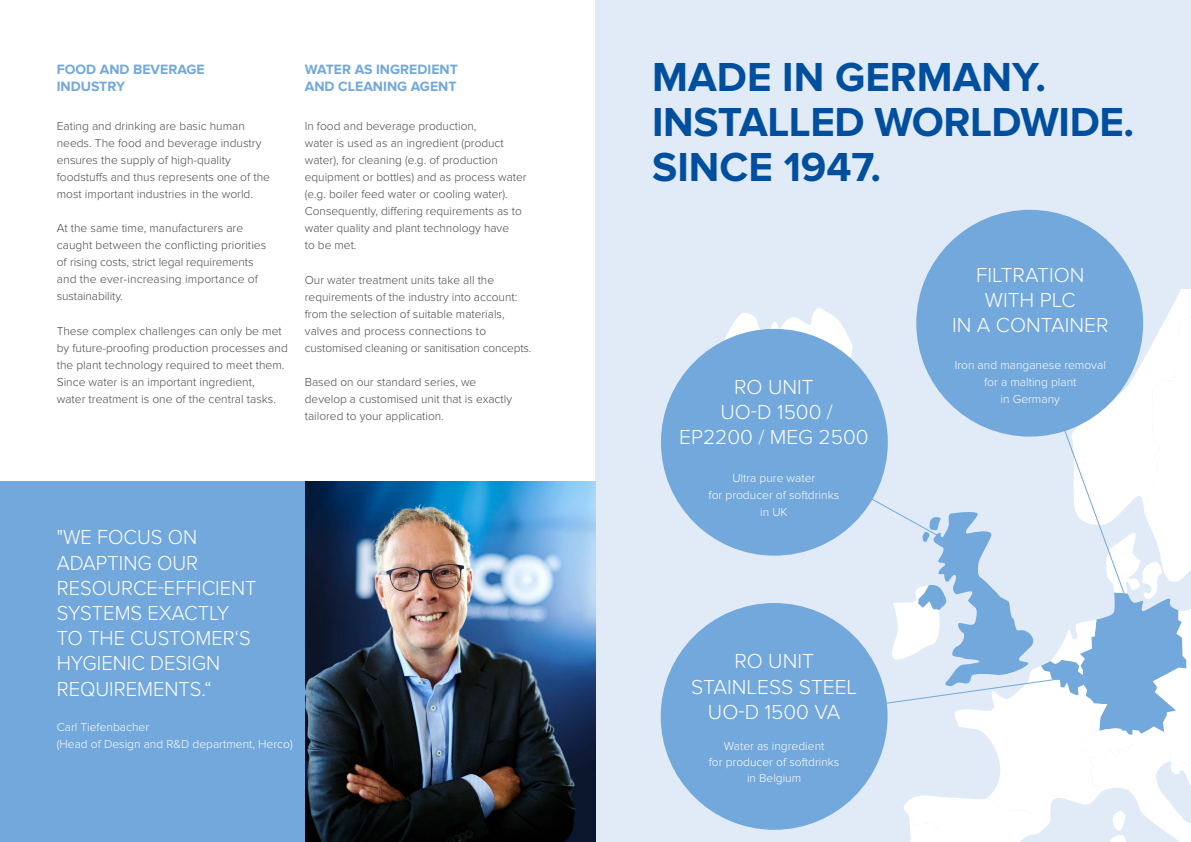
<style>
.page{position:relative;width:1191px;height:842px;background:#fff}
.page>*{position:absolute;margin:0;border:0;box-sizing:border-box;transform-origin:0 0}
.t1{font:700 42px/45.4px "Proxima Nova";color:#004f9f}
.t2{font:300 21px/25.2px "Proxima Nova";color:#fff;scale:.96 1}
.t3{font:300 21px/25.2px "Proxima Nova";color:#fff;text-align:center}
.t4{font:700 14px/17px "Proxima Nova";color:#72a8db}
.t5{font:300 12px/17px "Proxima Nova";color:#4a4a49}
.t6{font:300 12px/17px "Proxima Nova";color:#fff;text-align:center}
</style>
<div class="page">
<div style="left:595px;top:0;width:596px;height:842px;background:#e0ebf7"></div>
<img style="left:305px;top:482px;width:290px;height:360px">
<div style="left:0;top:482px;width:305px;height:360px;background:#72a8db"></div>
<div style="left:660px;top:603px;width:227px;height:227px;background:#72a8db;border-radius:50%"></div>
<div style="left:916px;top:210px;width:227px;height:227px;background:#72a8db;border-radius:50%"></div>
<div style="left:661px;top:329px;width:226px;height:227px;background:#72a8db;border-radius:50%"></div>
<svg style="left:718px;top:289px;width:473px;height:553px"></svg>
<p class="t4" style="left:57px;top:61px;width:149px">FOOD AND BEVERAGE<br>INDUSTRY</p>
<p class="t5" style="left:57px;top:118px;width:215px">Eating and drinking are basic human needs. The food and beverage industry ensures the supply of high-quality foodstuffs and thus represents one of the most important industries in the world.</p>
<p class="t5" style="left:57px;top:220px;width:211px">At the same time, manufacturers are caught between the conflicting priorities of rising costs, strict legal requirements and the ever-increasing importance of sustainability.</p>
<p class="t5" style="left:57px;top:322px;width:233px">These complex challenges can only be met by future-proofing production processes and the plant technology required to meet them.<br>Since water is an important ingredient,<br>water treatment is one of the central tasks.</p>
<h2 class="t2" style="left:57px;top:525px;width:210px">"WE FOCUS ON<br>ADAPTING OUR<br>RESOURCE-EFFICIENT<br>SYSTEMS EXACTLY<br>TO THE CUSTOMER‘S<br>HYGIENIC DESIGN<br>REQUIREMENTS.“</h2>
<p class="t6" style="left:57px;top:719px;width:237px;text-align:left">Carl Tiefenbacher<br>(Head of Design and R&amp;D department, Herco)</p>
<h1 class="t1" style="left:652px;top:55px;width:483px">MADE IN GERMANY.<br>INSTALLED WORLDWIDE.<br>SINCE 1947.</h1>
<p class="t4" style="left:305px;top:61px;width:154px">WATER AS INGREDIENT<br>AND CLEANING AGENT</p>
<p class="t5" style="left:305px;top:118px;width:223px">In food and beverage production,<br>water is used as an ingredient (product water), for cleaning (e.g. of production equipment or bottles) and as process water (e.g. boiler feed water or cooling water).<br>Consequently, differing requirements as to water quality and plant technology have<br>to be met.</p>
<p class="t5" style="left:305px;top:271px;width:228px">Our water treatment units take all the requirements of the industry into account: from the selection of suitable materials, valves and process connections to customised cleaning or sanitisation concepts.</p>
<p class="t5" style="left:305px;top:373px;width:209px">Based on our standard series, we develop a customised unit that is exactly tailored to your application.</p>
<h2 class="t3" style="left:679px;top:374px;width:191px">RO UNIT<br>UO-D 1500 /<br>EP2200 / MEG 2500</h2>
<p class="t6" style="left:708px;top:470px;width:132px">Ultra pure water<br>for producer of softdrinks in UK</p>
<h2 class="t3" style="left:952px;top:262px;width:158px">FILTRATION<br>WITH PLC<br>IN A CONTAINER</h2>
<p class="t6" style="left:954px;top:356px;width:153px">Iron and manganese removal for a malting plant<br>in Germany</p>
<h2 class="t3" style="left:691px;top:649px;width:168px">RO UNIT<br>STAINLESS STEEL<br>UO-D 1500 VA</h2>
<p class="t6" style="left:709px;top:739px;width:132px;line-height:16px">Water as ingredient<br>for producer of softdrinks in Belgium</p>
</div>
